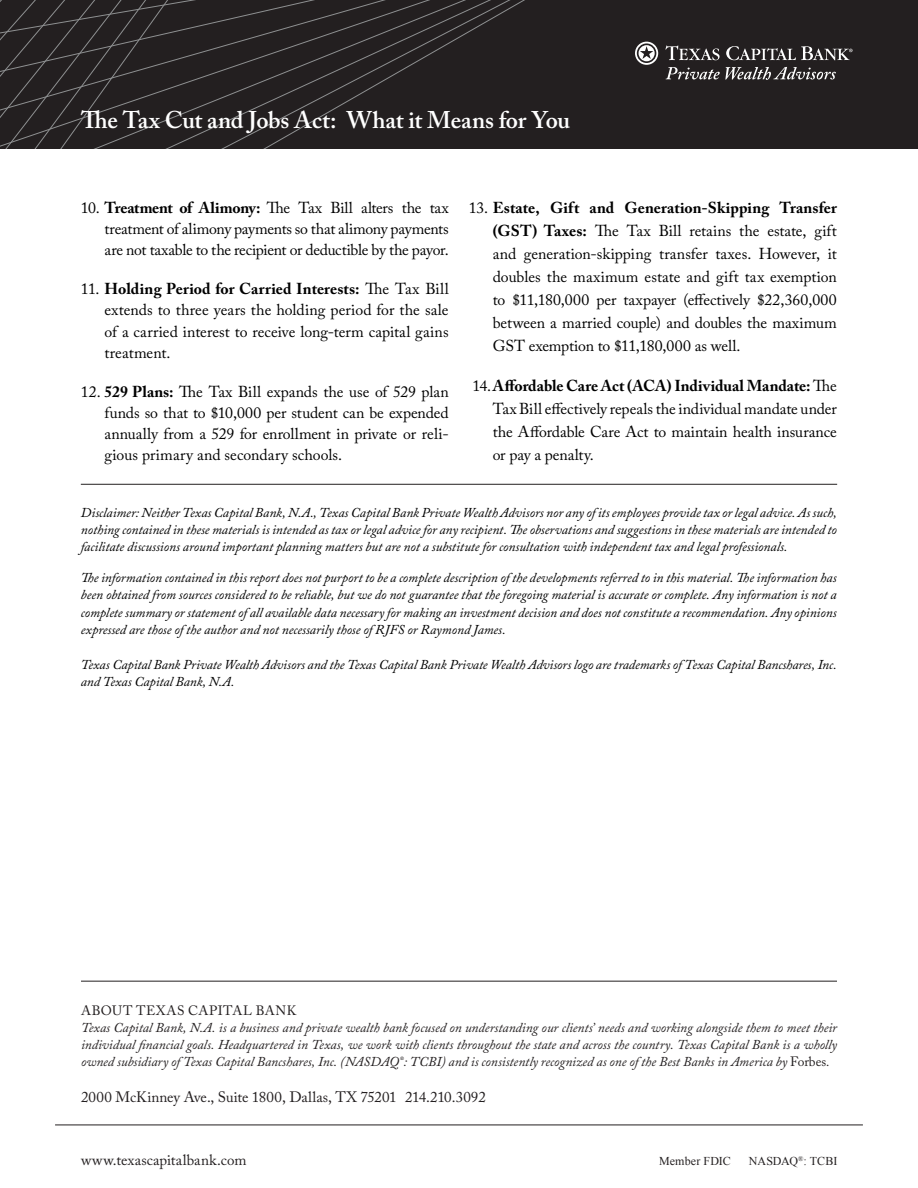
<style>
.page{position:relative;width:918px;height:1188px;background:#fff}
.page>*{position:absolute;margin:0;border:0;box-sizing:border-box;transform-origin:0 0}
.t1{font:600 24px "Adobe Caslon Pro";letter-spacing:-.015em;color:#fff}
.t2{font:15.75px/23px "Adobe Caslon Pro";letter-spacing:-.005em;color:#000;text-align:justify}
.t3{font:15px "Adobe Caslon Pro";letter-spacing:.005em;color:#231f20}
.List_Paragraph{font:italic 13.5px/17.2px "Adobe Caslon Pro";letter-spacing:-.005em;color:#000;text-align:justify}
.t4{font:italic 13.5px/17.2px "Adobe Caslon Pro";letter-spacing:-.005em;color:#231f20;text-align:justify}
.t5{font:13.5px "Adobe Caslon Pro";letter-spacing:.04em;color:#231f20}
.t6{font:12px "Times New Roman";color:#231f20}
.s1{font-weight:700}
.s2{font-style:normal}
</style>
<div class="page">
<div style="left:0;top:0;width:918px;height:148px;background:#231f20"></div>
<svg style="left:0;top:126px;width:305px;height:22px"></svg>
<svg style="left:0;top:80px;width:385px;height:46px"></svg>
<hr style="left:55px;top:1125px;width:808px;height:1px;background:#231f20">
<svg style="left:0;top:0;width:853px;height:80px"></svg>
<hr style="left:81px;top:484px;width:756px;height:1px;background:#231f20">
<hr style="left:81px;top:981px;width:756px;height:1px;background:#231f20">
<p class="t1" style="left:81px;top:105px;width:491px">The Tax Cut and Jobs Act: What it Means for You</p>
<p class="t2" style="left:105px;top:197px;width:346px;line-height:21px;text-indent:-24px">10. <span class="s1">Treatment of Alimony:</span> The Tax Bill alters the tax treatment of alimony payments so that alimony payments are not taxable to the recipient or deductible by the payor.</p>
<p class="t2" style="left:105px;top:278px;width:346px;line-height:21px;text-indent:-24px">11. <span class="s1">Holding Period for Carried Interests:</span> The Tax Bill extends to three years the holding period for the sale of a carried interest to receive long-term capital gains treatment.</p>
<p class="t2" style="left:105px;top:381px;width:346px;line-height:21px;text-indent:-24px">12. <span class="s1">529 Plans:</span> The Tax Bill expands the use of 529 plan funds so that to $10,000 per student can be expended annually from a 529 for enrollment in private or reli&shy;gious primary and secondary schools.</p>
<p class="t2" style="left:493px;top:196px;width:346px;text-indent:-24px">13. <span class="s1">Estate, Gift and Generation-Skipping Transfer (GST) Taxes:</span> The Tax Bill retains the estate, gift and generation-skipping transfer taxes. However, it doubles the maximum estate and gift tax exemption to $11,180,000 per taxpayer (effectively $22,360,000 between a married couple) and doubles the maximum GST exemption to $11,180,000 as well.</p>
<p class="t2" style="left:493px;top:375px;width:346px;text-indent:-20px">14.<span class="s1">Affordable Care Act (ACA) Individual Mandate:</span> The Tax Bill effectively repeals the individual mandate under the Affordable Care Act to maintain health insurance or pay a penalty.</p>
<p class="List_Paragraph" style="left:81px;top:504px;width:758px">Disclaimer: Neither Texas Capital Bank, N.A., Texas Capital Bank Private Wealth Advisors nor any of its employees provide tax or legal advice. As such, nothing contained in these materials is intended as tax or legal advice for any recipient. The observations and suggestions in these materials are intended to facilitate discussions around important planning matters but are not a substitute for consultation with independent tax and legal professionals.</p>
<p class="List_Paragraph" style="left:81px;top:569px;width:757px">The information contained in this report does not purport to be a complete description of the developments referred to in this material. The information has been obtained from sources considered to be reliable, but we do not guarantee that the foregoing material is accurate or complete. Any information is not a complete summary or statement of all available data necessary for making an investment decision and does not constitute a recommendation. Any opinions expressed are those of the author and not necessarily those of RJFS or Raymond James.</p>
<p class="List_Paragraph" style="left:81px;top:656px;width:757px">Texas Capital Bank Private Wealth Advisors and the Texas Capital Bank Private Wealth Advisors logo are trademarks of Texas Capital Bancshares, Inc. and Texas Capital Bank, N.A.</p>
<p class="t5" style="left:81px;top:1002px;width:217px">ABOUT TEXAS CAPITAL BANK</p>
<p class="t4" style="left:81px;top:1018px;width:758px">Texas Capital Bank, N.A. is a business and private wealth bank focused on understanding our clients’ needs and working alongside them to meet their individual financial goals. Headquartered in Texas, we work with clients throughout the state and across the country. Texas Capital Bank is a wholly owned subsidiary of Texas Capital Bancshares, Inc. (NASDAQ<sup>®</sup>: TCBI) and is consistently recognized as one of the Best Banks in America by <span class="s2">Forbes</span>.</p>
<p class="t3" style="left:81px;top:1088px;width:406px">2000 McKinney Ave., Suite 1800, Dallas, TX 75201 214.210.3092</p>
<p class="t3" style="left:81px;top:1151px;width:167px">www.texascapitalbank.com</p>
<p class="t6" style="left:659px;top:1153px;width:73px">Member FDIC</p>
<p class="t6" style="left:749px;top:1153px;width:90px">NASDAQ<sup>®</sup>: TCBI</p>
</div>
